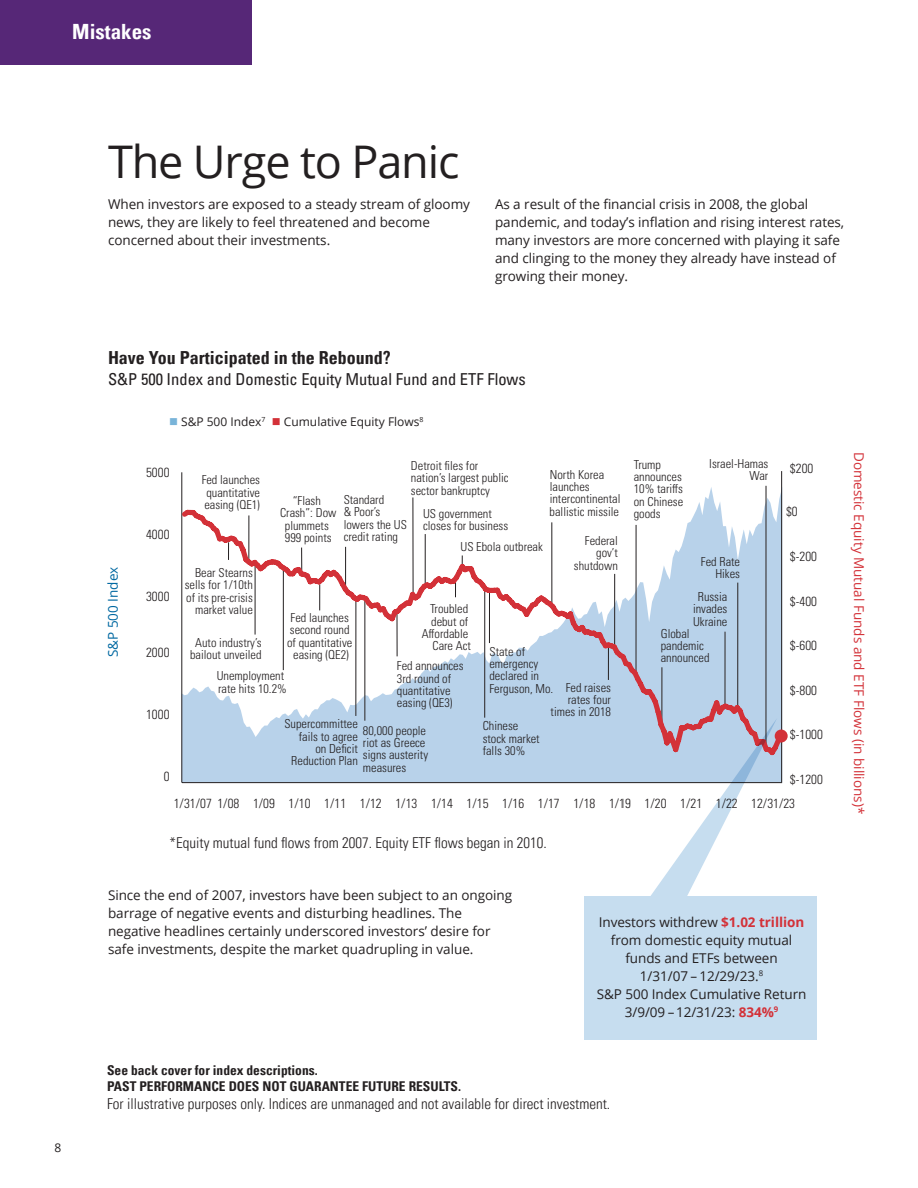
<style>
.page{position:relative;width:918px;height:1188px;background:#fff}
.page>*{position:absolute;margin:0;border:0;box-sizing:border-box;transform-origin:0 0}
.H2_span_columns{font:45px "Open Sans";letter-spacing:-.025em;color:#231f20}
.t1{font:700 condensed 21px "Univers LT Pro";color:#fff}
.Subhead_over_graph_w{font:700 condensed 18px "Univers LT Pro";color:#231f20}
.Graph_caption_under{font:condensed 16.5px "Univers LT Pro";color:#231f20}
.t2{font:300 condensed 15px "Univers LT Pro";color:#231f20}
.t3{font:13.5px/18px "Open Sans";letter-spacing:-.005em;color:#231f20}
.t4{font:700 condensed 13.5px "Univers LT Pro";color:#231f20}
.t5{font:13.5px "Open Sans";color:#d33138}
.t6{font:13.5px "Open Sans";color:#0068a1}
.t7{font:300 condensed 13.2px "Univers LT Pro";color:#231f20}
.t8{font:300 condensed 12.3px/12.3px "Univers LT Pro";color:#231f20}
.t9{font:12px "Open Sans";color:#231f20}
.s1{color:#79b4d9}
.s2{color:#d33138}
.s3{font-weight:700;color:#d33138}
</style>
<div class="page">
<div style="left:0;top:0;width:252px;height:65px;background:#562777"></div>
<svg style="left:182px;top:487px;width:599px;height:295px;fill:#b8d2ea"></svg>
<hr style="left:181px;top:472px;width:1px;height:311px;background:#231f20">
<hr style="left:182px;top:782px;width:600px;height:1px;background:#231f20">
<hr style="left:413px;top:497px;width:1px;height:95px;background:#231f20">
<hr style="left:765px;top:486px;width:2px;height:260px;background:#231f20">
<hr style="left:781px;top:471px;width:1px;height:311px;background:#231f20">
<svg style="left:181px;top:505px;width:594px;height:251px"></svg>
<svg style="left:623px;top:718px;width:162px;height:178px"></svg>
<div style="left:584px;top:896px;width:232px;height:144px;background:#c6ddef"></div>
<div style="left:775px;top:730px;width:13px;height:12px;background:#d33138;border-radius:50%"></div>
<p class="t1" style="left:72px;top:18px;width:81px">Mistakes</p>
<p class="t9" style="left:54px;top:1139px;width:8px">8</p>
<h2 class="H2_span_columns" style="left:108px;top:131px;width:353px">The Urge to Panic</h2>
<p class="t3" style="left:108px;top:195px;width:363px">When investors are exposed to a steady stream of gloomy news, they are likely to feel threatened and become concerned about their investments.</p>
<p class="t3" style="left:495px;top:195px;width:351px">As a result of the financial crisis in 2008, the global pandemic, and today’s inflation and rising interest rates, many investors are more concerned with playing it safe and clinging to the money they already have instead of growing their money.</p>
<p class="Subhead_over_graph_w" style="left:108px;top:347px;width:284px">Have You Participated in the Rebound?</p>
<p class="Graph_caption_under" style="left:108px;top:369px;width:419px">S&amp;P 500 Index and Domestic Equity Mutual Fund and ETF Flows</p>
<p class="t6" style="left:104px;top:657px;width:92px;rotate:-90deg">S&amp;P 500 Index</p>
<p class="t9" style="left:169px;top:414px;width:256px"><span class="s1">■</span> S&amp;P 500 Index<sup>7</sup> <span class="s2">■</span> Cumulative Equity Flows<sup>8</sup></p>
<p class="t7" style="left:146px;top:464px;width:25px">5000</p>
<p class="t7" style="left:146px;top:526px;width:25px">4000</p>
<p class="t7" style="left:146px;top:588px;width:25px">3000</p>
<p class="t7" style="left:146px;top:644px;width:25px">2000</p>
<p class="t7" style="left:146px;top:706px;width:25px">1000</p>
<p class="t7" style="left:164px;top:768px;width:7px">0</p>
<p class="t8" style="left:411px;top:459px;width:99px">Detroit files for nation’s largest public sector bankruptcy</p>
<p class="t8" style="left:550px;top:468px;width:72px">North Korea launches intercontinental ballistic missile</p>
<p class="t8" style="left:202px;top:473px;width:60px;text-align:justify">Fed launches quantitative easing (QE1)</p>
<p class="t8" style="left:280px;top:494px;width:58px;text-align:center">“Flash<br>Crash”: Dow plummets<br>999 points</p>
<p class="t8" style="left:344px;top:493px;width:65px">Standard<br>&amp; Poor’s lowers the US credit rating</p>
<p class="t8" style="left:423px;top:506px;width:87px">US government closes for business</p>
<p class="t8" style="left:574px;top:534px;width:45px;text-align:right">Federal gov’t shutdown</p>
<p class="t8" style="left:460px;top:540px;width:84px">US Ebola outbreak</p>
<p class="t8" style="left:185px;top:566px;width:70px;text-align:right">Bear Stearns sells for 1/10th of its pre-crisis market value</p>
<p class="t8" style="left:422px;top:602px;width:51px;text-align:right">Troubled debut of<br>Affordable<br>Care Act</p>
<p class="t8" style="left:287px;top:611px;width:67px;text-align:center">Fed launches second round of quantitative easing (QE2)</p>
<p class="t8" style="left:190px;top:635px;width:73px;text-align:center">Auto industry’s bailout unveiled</p>
<p class="t8" style="left:490px;top:644px;width:65px">State of emergency declared in<br>Ferguson, Mo.</p>
<p class="t8" style="left:397px;top:659px;width:68px">Fed announces<br>3rd round of quantitative easing (QE3)</p>
<p class="t8" style="left:217px;top:669px;width:72px">Unemployment rate hits 10.2%</p>
<p class="t8" style="left:551px;top:681px;width:62px;text-align:right">Fed raises rates four times in 2018</p>
<p class="t8" style="left:284px;top:717px;width:75px;text-align:right">Supercommittee fails to agree<br>on Deficit<br>Reduction Plan</p>
<p class="t8" style="left:363px;top:723px;width:67px">80,000 people riot as Greece signs austerity measures</p>
<p class="t8" style="left:483px;top:719px;width:59px">Chinese stock market falls 30%</p>
<p class="t8" style="left:634px;top:458px;width:51px">Trump announces<br>10% tariffs on Chinese goods</p>
<p class="t8" style="left:709px;top:456px;width:61px;text-align:right">Israel-Hamas<br>War</p>
<p class="t8" style="left:701px;top:555px;width:41px;text-align:right">Fed Rate<br>Hikes</p>
<p class="t8" style="left:693px;top:590px;width:36px;text-align:center">Russia invades<br>Ukraine</p>
<p class="t8" style="left:661px;top:626px;width:50px">Global pandemic announced</p>
<p class="t7" style="left:790px;top:459px;width:25px">$200</p>
<p class="t7" style="left:786px;top:502px;width:13px">$0</p>
<p class="t7" style="left:790px;top:548px;width:29px">$-200</p>
<p class="t7" style="left:790px;top:592px;width:29px">$-400</p>
<p class="t7" style="left:790px;top:637px;width:29px">$-600</p>
<p class="t7" style="left:790px;top:681px;width:29px">$-800</p>
<p class="t7" style="left:790px;top:726px;width:34px">$-1000</p>
<p class="t7" style="left:790px;top:770px;width:34px">$-1200</p>
<p class="t7" style="left:174px;top:795px;width:623px">1/31/07 1/08 1/09 1/10 1/11 1/12 1/13 1/14 1/15 1/16 1/17 1/18 1/19 1/20 1/21 1/22 12/31/23</p>
<p class="t2" style="left:170px;top:832px;width:379px">*Equity mutual fund flows from 2007. Equity ETF flows began in 2010.</p>
<p class="t3" style="left:108px;top:886px;width:406px">Since the end of 2007, investors have been subject to an ongoing barrage of negative events and disturbing headlines. The negative headlines certainly underscored investors’ desire for safe investments, despite the market quadrupling in value.</p>
<p class="t8" style="left:424px;top:943px;width:69px">Detroit files for</p>
<p class="t7" style="left:146px;top:948px;width:25px">5000</p>
<p class="t3" style="left:599px;top:913px;width:207px">Investors withdrew <span class="s3">$1.02 trillion</span></p>
<p class="t3" style="left:611px;top:931px;width:183px;text-align:center">from domestic equity mutual funds and ETFs between<br>1/31/07 – 12/29/23.<sup>8</sup></p>
<p class="t3" style="left:597px;top:985px;width:211px">S&amp;P 500 Index Cumulative Return</p>
<p class="t3" style="left:625px;top:1003px;width:155px">3/9/09 –12/31/23: <span class="s3">834%</span><sup>9</sup></p>
<p class="t8" style="left:665px;top:944px;width:51px">Trump announces<br>10% tariffs on Chinese goods</p>
<p class="t7" style="left:786px;top:987px;width:13px">$0</p>
<p class="t8" style="left:573px;top:989px;width:71px">ballistic missile</p>
<p class="t4" style="left:107px;top:1062px;width:212px">See back cover for index descriptions.</p>
<p class="t4" style="left:107px;top:1078px;width:356px">PAST PERFORMANCE DOES NOT GUARANTEE FUTURE RESULTS.</p>
<p class="t2" style="left:107px;top:1094px;width:505px">For illustrative purposes only. Indices are unmanaged and not available for direct investment.</p>
<p class="t8" style="left:188px;top:1063px;width:70px">sells for 1/10th of its pre-crisis</p>
<p class="t7" style="left:146px;top:1072px;width:25px">3000</p>
<p class="t8" style="left:299px;top:1095px;width:60px">Fed launches</p>
<p class="t8" style="left:447px;top:1087px;width:40px">Troubled debut of</p>
<p class="t5" style="left:868px;top:452px;width:364px;rotate:90deg">Domestic Equity Mutual Funds and ETF Flows (in billions)*</p>
</div>
